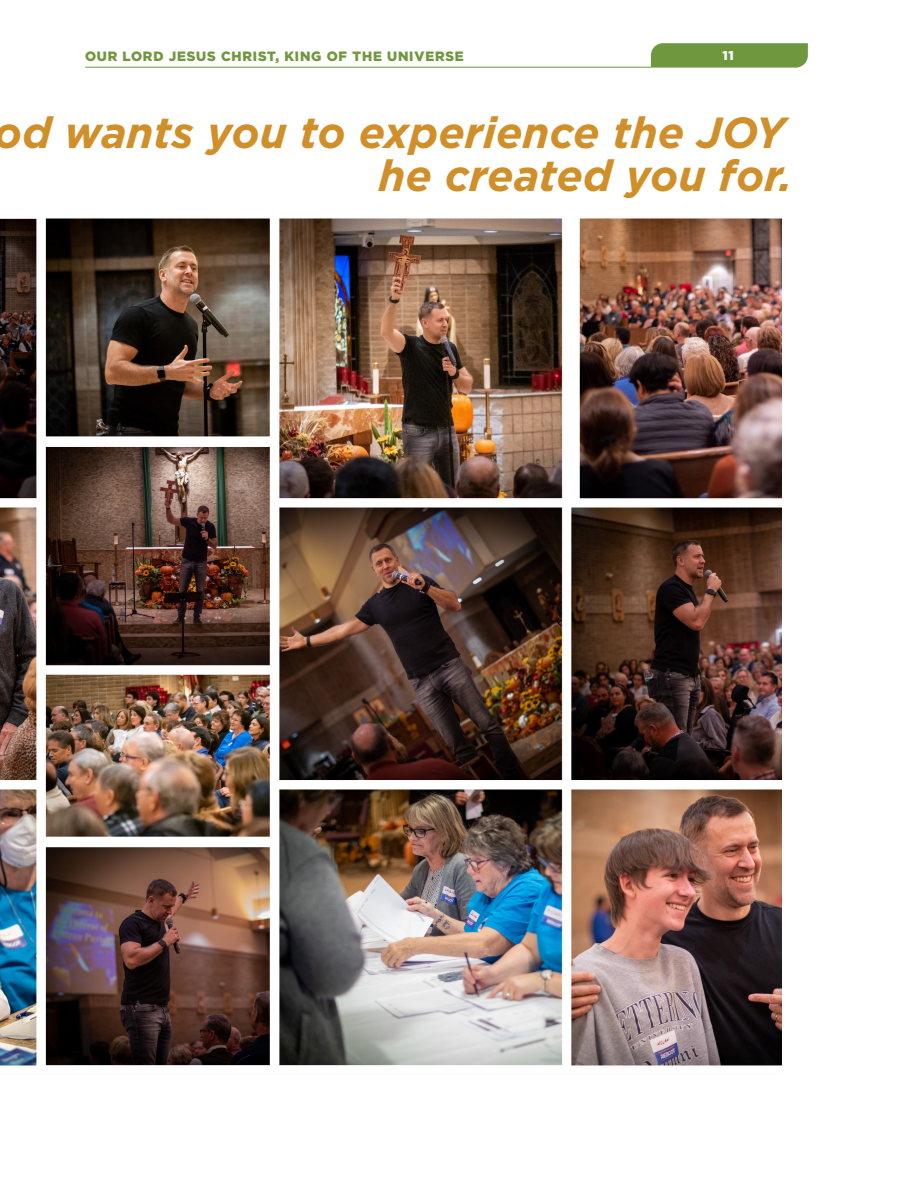
<style>
.page{position:relative;width:918px;height:1188px;background:#fff}
.page>*{position:absolute;margin:0;border:0;box-sizing:border-box;transform-origin:0 0}
.t1{font:italic 700 43.5px/43.5px "Gotham";color:#d08f29;text-align:right}
.t2{font:900 13.5px "Gotham";color:#6f983e}
.t3{font:900 12.75px "Gotham";color:#fff}
</style>
<div class="page">
<hr style="left:85px;top:67px;width:566px;height:1px;background:#6f983e">
<svg style="left:651px;top:43px;width:157px;height:25px;background:#749c45"></svg>
<img style="left:0;top:218px;width:781px;height:848px">
<p class="t2" style="left:85px;top:47px;width:381px">OUR LORD JESUS CHRIST, KING OF THE UNIVERSE</p>
<p class="t3" style="left:722px;top:46px;width:13px">11</p>
<p class="t1" style="left:-6px;top:110px;width:800px">od wants you to experience the JOY he created you for.</p>
</div>
